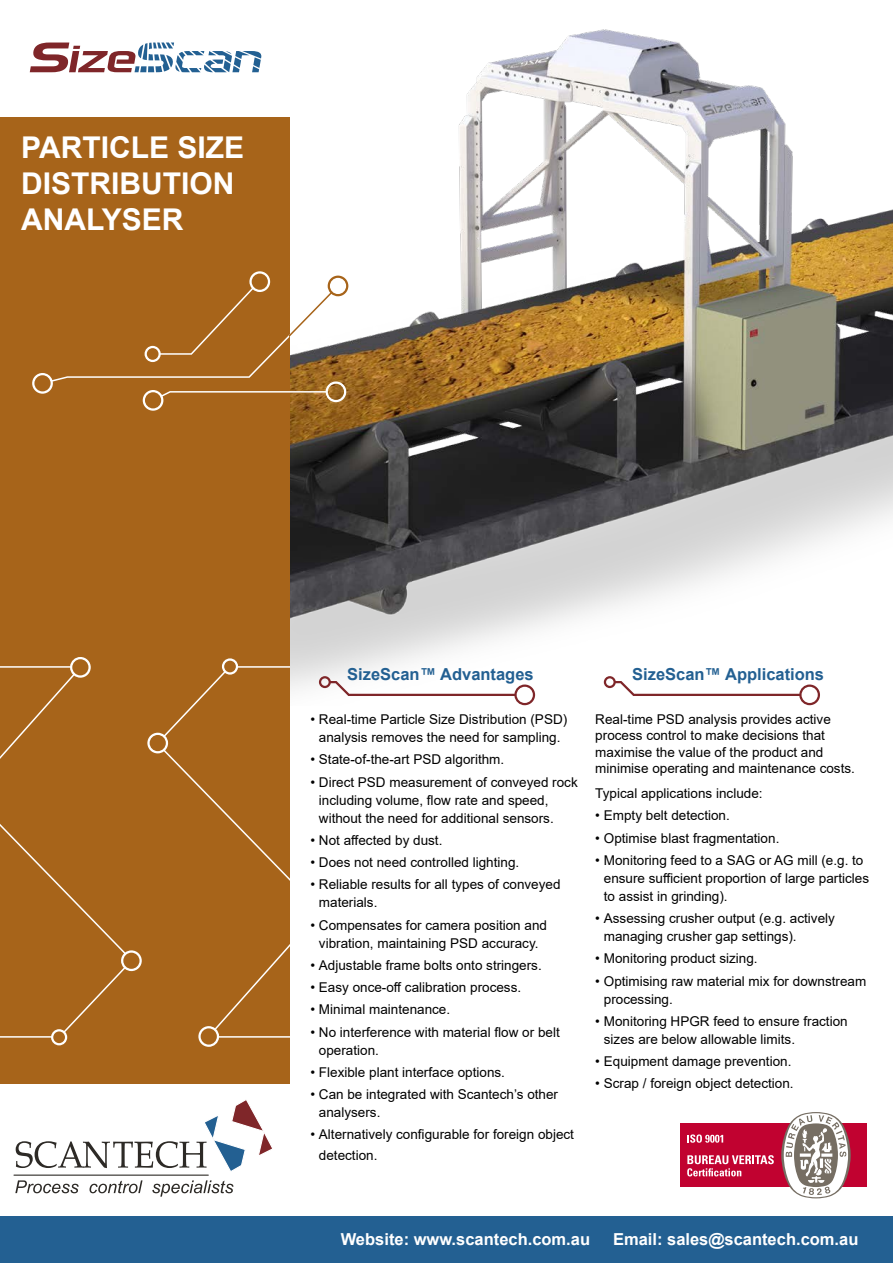
<style>
.page{position:relative;width:893px;height:1263px;background:#fff}
.page>*{position:absolute;margin:0;border:0;box-sizing:border-box;transform-origin:0 0}
.t1{font:700 30px/36px "Arial";color:#fff}
.t2{font:700 16.5px "Arial";color:#fff}
.t3{font:700 16.5px "Arial";color:#236092}
.t4{font:13.5px/18px "Arial";color:#000}
</style>
<div class="page">
<img style="left:289px;top:29px;width:604px;height:678px">
<div style="left:0;top:0;width:289px;height:1263px;background:#a7641a"></div>
<svg style="left:0;top:657px;width:289px;height:390px"></svg>
<svg style="left:32px;top:271px;width:316px;height:140px"></svg>
<div style="left:0;top:1216px;width:893px;height:47px;background:#236092"></div>
<div style="left:0;top:1084px;width:893px;height:132px;background:#fff"></div>
<svg style="left:604px;top:676px;width:216px;height:29px"></svg>
<svg style="left:319px;top:676px;width:216px;height:29px"></svg>
<div style="left:0;top:0;width:293px;height:116px;background:#fff"></div>
<svg style="left:15px;top:1180px;width:64px;height:13px"></svg>
<svg style="left:90px;top:1180px;width:53px;height:13px"></svg>
<svg style="left:152px;top:1180px;width:81px;height:16px"></svg>
<svg style="left:16px;top:1100px;width:256px;height:71px"></svg>
<hr style="left:14px;top:1174px;width:195px;height:2px;background:#2d2a26">
<div style="left:680px;top:1123px;width:186px;height:64px;background:#c10230"></div>
<svg style="left:781px;top:1112px;width:70px;height:86px"></svg>
<svg style="left:687px;top:1134px;width:36px;height:9px"></svg>
<svg style="left:687px;top:1155px;width:87px;height:21px"></svg>
<svg style="left:30px;top:43px;width:232px;height:29px"></svg>
<h1 class="t1" style="left:21px;top:130px;width:224px">PARTICLE SIZE<br>DISTRIBUTION<br>ANALYSER</h1>
<p class="t3" style="left:347px;top:662px;width:188px">SizeScan™ Advantages</p>
<p class="t3" style="left:632px;top:662px;width:193px">SizeScan™ Applications</p>
<p class="t4" style="left:595px;top:711px;width:261px;line-height:16.2px">Real-time PSD analysis provides active process control to make decisions that maximise the value of the product and minimise operating and maintenance costs.</p>
<p class="t4" style="left:595px;top:784px;width:169px">Typical applications include:</p>
<p class="t4" style="left:595px;top:806px;width:136px">• Empty belt detection.</p>
<p class="t4" style="left:595px;top:829px;width:186px">• Optimise blast fragmentation.</p>
<p class="t4" style="left:604px;top:851px;width:267px;text-indent:-9px">• Monitoring feed to a SAG or AG mill (e.g. to ensure sufficient proportion of large particles to assist in grinding).</p>
<p class="t4" style="left:604px;top:909px;width:233px;text-indent:-9px">• Assessing crusher output (e.g. actively managing crusher gap settings).</p>
<p class="t4" style="left:595px;top:949px;width:164px">• Monitoring product sizing.</p>
<p class="t4" style="left:604px;top:972px;width:264px;text-indent:-9px">• Optimising raw material mix for downstream processing.</p>
<p class="t4" style="left:604px;top:1012px;width:245px;text-indent:-9px">• Monitoring HPGR feed to ensure fraction sizes are below allowable limits.</p>
<p class="t4" style="left:595px;top:1052px;width:198px">• Equipment damage prevention.</p>
<p class="t4" style="left:595px;top:1074px;width:200px">• Scrap / foreign object detection.</p>
<p class="t4" style="left:310px;top:710px;width:258px;text-align:center">• Real-time Particle Size Distribution (PSD) analysis removes the need for sampling.</p>
<p class="t4" style="left:310px;top:751px;width:195px">• State-of-the-art PSD algorithm.</p>
<p class="t4" style="left:319px;top:773px;width:260px;text-indent:-9px">• Direct PSD measurement of conveyed rock including volume, flow rate and speed, without the need for additional sensors.</p>
<p class="t4" style="left:310px;top:831px;width:134px">• Not affected by dust.</p>
<p class="t4" style="left:310px;top:853px;width:210px">• Does not need controlled lighting.</p>
<p class="t4" style="left:319px;top:876px;width:243px;text-indent:-9px">• Reliable results for all types of conveyed materials.</p>
<p class="t4" style="left:310px;top:916px;width:238px;text-align:center">• Compensates for camera position and vibration, maintaining PSD accuracy.</p>
<p class="t4" style="left:310px;top:956px;width:233px">• Adjustable frame bolts onto stringers.</p>
<p class="t4" style="left:310px;top:978px;width:212px">• Easy once-off calibration process.</p>
<p class="t4" style="left:310px;top:1000px;width:141px">• Minimal maintenance.</p>
<p class="t4" style="left:319px;top:1023px;width:242px;text-indent:-9px">• No interference with material flow or belt operation.</p>
<p class="t4" style="left:310px;top:1063px;width:196px">• Flexible plant interface options.</p>
<p class="t4" style="left:319px;top:1085px;width:241px;text-indent:-9px">• Can be integrated with Scantech’s other analysers.</p>
<p class="t4" style="left:319px;top:1124px;width:257px;line-height:21px;text-indent:-9px">• Alternatively configurable for foreign object detection.</p>
<p class="t2" style="left:341px;top:1228px;width:251px">Website: www.scantech.com.au</p>
<p class="t2" style="left:613px;top:1228px;width:247px">Email: sales@scantech.com.au</p>
</div>
